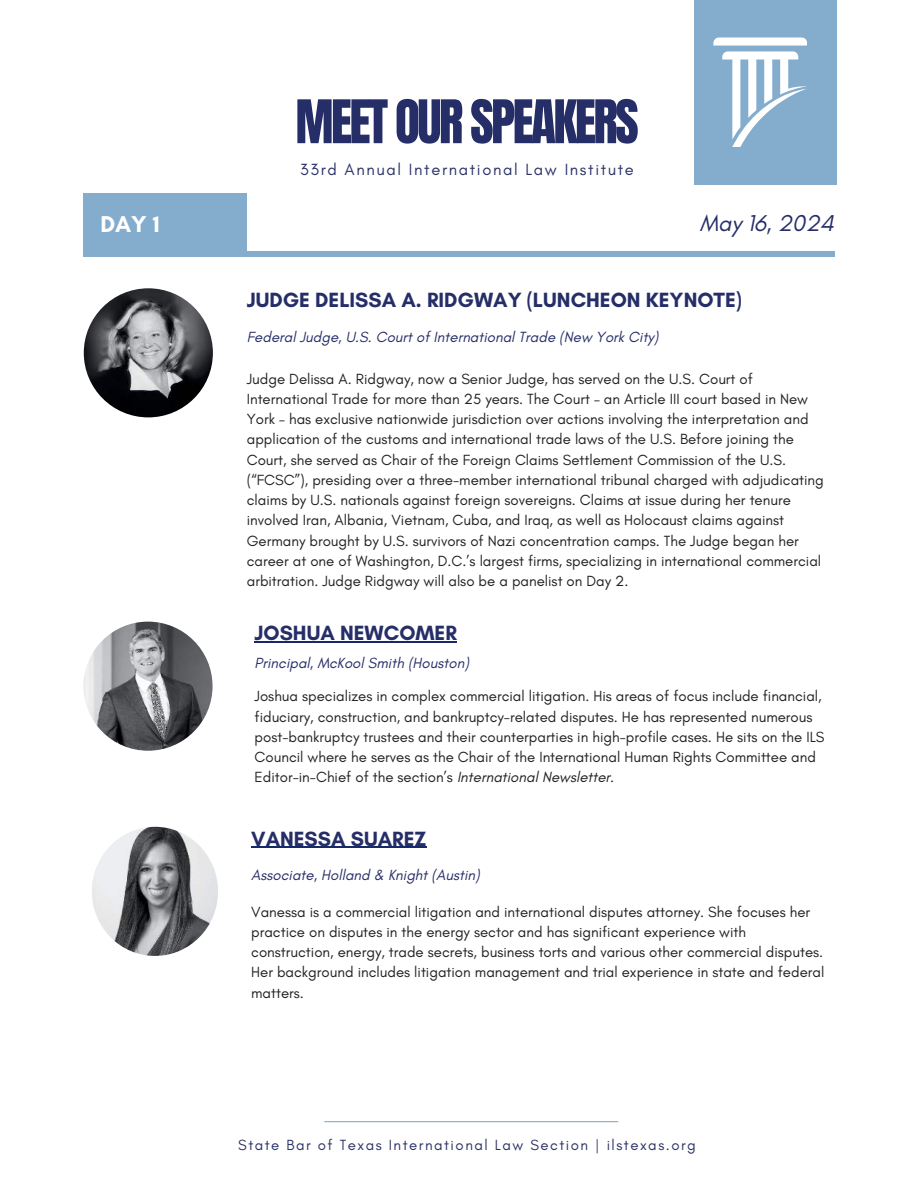
<style>
.page{position:relative;width:918px;height:1188px;background:#fff}
.page>*{position:absolute;margin:0;border:0;box-sizing:border-box;transform-origin:0 0}
.t1{font:51px "Anton";letter-spacing:-.05em;color:#262e68}
.t2{font:italic 23.4px "Glacial Indifference";color:#262e68}
.t3{font:700 23.4px "Glacial Indifference";color:#fff}
.t4{font:700 21px "Glacial Indifference";color:#262e68}
.t5{font:16.5px "Glacial Indifference";letter-spacing:.1em;color:#2b3367}
.t6{font:15px/20.2px "Glacial Indifference";color:#212125}
.t7{font:italic 15px "Glacial Indifference";color:#262e68}
.t8{font:15px "Glacial Indifference";letter-spacing:.1em;color:#2b3367}
.s1{font-style:italic}
</style>
<div class="page">
<div style="left:84px;top:252px;width:751px;height:5px;background:#83accd"></div>
<div style="left:83px;top:193px;width:164px;height:63px;background:#83accd"></div>
<div style="left:695px;top:0;width:142px;height:184px;background:#83accd"></div>
<svg style="left:713px;top:38px;width:94px;height:109px"></svg>
<hr style="left:324px;top:1121px;width:294px;height:1px;background:#83accd">
<img style="left:83px;top:622px;width:130px;height:129px;border-radius:50%">
<hr style="left:255px;top:642px;width:202px;height:1px;background:#162a6a">
<img style="left:84px;top:288px;width:129px;height:129px;border-radius:50%">
<img style="left:92px;top:827px;width:126px;height:129px;border-radius:50%">
<hr style="left:251px;top:847px;width:175px;height:1px;background:#162a6a">
<h1 class="t1" style="left:295px;top:96px;width:345px">MEET OUR SPEAKERS</h1>
<p class="t5" style="left:300px;top:160px;width:335px">33rd Annual International Law Institute</p>
<h2 class="t3" style="left:100px;top:209px;width:61px">DAY 1</h2>
<h2 class="t2" style="left:700px;top:210px;width:136px">May 16, 2024</h2>
<h3 class="t4" style="left:247px;top:287px;width:497px">JUDGE DELISSA A. RIDGWAY (LUNCHEON KEYNOTE)</h3>
<p class="t7" style="left:247px;top:328px;width:413px">Federal Judge, U.S. Court of International Trade (New York City)</p>
<p class="t6" style="left:247px;top:369px;width:579px">Judge Delissa A. Ridgway, now a Senior Judge, has served on the U.S. Court of International Trade for more than 25 years. The Court – an Article III court based in New York – has exclusive nationwide jurisdiction over actions involving the interpretation and application of the customs and international trade laws of the U.S. Before joining the Court, she served as Chair of the Foreign Claims Settlement Commission of the U.S. (“FCSC”), presiding over a three-member international tribunal charged with adjudicating claims by U.S. nationals against foreign sovereigns. Claims at issue during her tenure involved Iran, Albania, Vietnam, Cuba, and Iraq, as well as Holocaust claims against Germany brought by U.S. survivors of Nazi concentration camps. The Judge began her career at one of Washington, D.C.’s largest firms, specializing in international commercial arbitration. Judge Ridgway will also be a panelist on Day 2.</p>
<h3 class="t4" style="left:255px;top:620px;width:204px">JOSHUA NEWCOMER</h3>
<p class="t7" style="left:255px;top:655px;width:216px">Principal, McKool Smith (Houston)</p>
<p class="t6" style="left:255px;top:686px;width:571px">Joshua specializes in complex commercial litigation. His areas of focus include financial, fiduciary, construction, and bankruptcy-related disputes. He has represented numerous post-bankruptcy trustees and their counterparties in high-profile cases. He sits on the ILS Council where he serves as the Chair of the International Human Rights Committee and Editor-in-Chief of the section’s <span class="s1">International Newsletter</span>.</p>
<h3 class="t4" style="left:251px;top:826px;width:177px">VANESSA SUAREZ</h3>
<p class="t7" style="left:251px;top:867px;width:230px">Associate, Holland &amp; Knight (Austin)</p>
<p class="t6" style="left:251px;top:902px;width:575px">Vanessa is a commercial litigation and international disputes attorney. She focuses her practice on disputes in the energy sector and has significant experience with construction, energy, trade secrets, business torts and various other commercial disputes.<br>Her background includes litigation management and trial experience in state and federal matters.</p>
<p class="t8" style="left:238px;top:1137px;width:459px">State Bar of Texas International Law Section | ilstexas.org</p>
</div>
